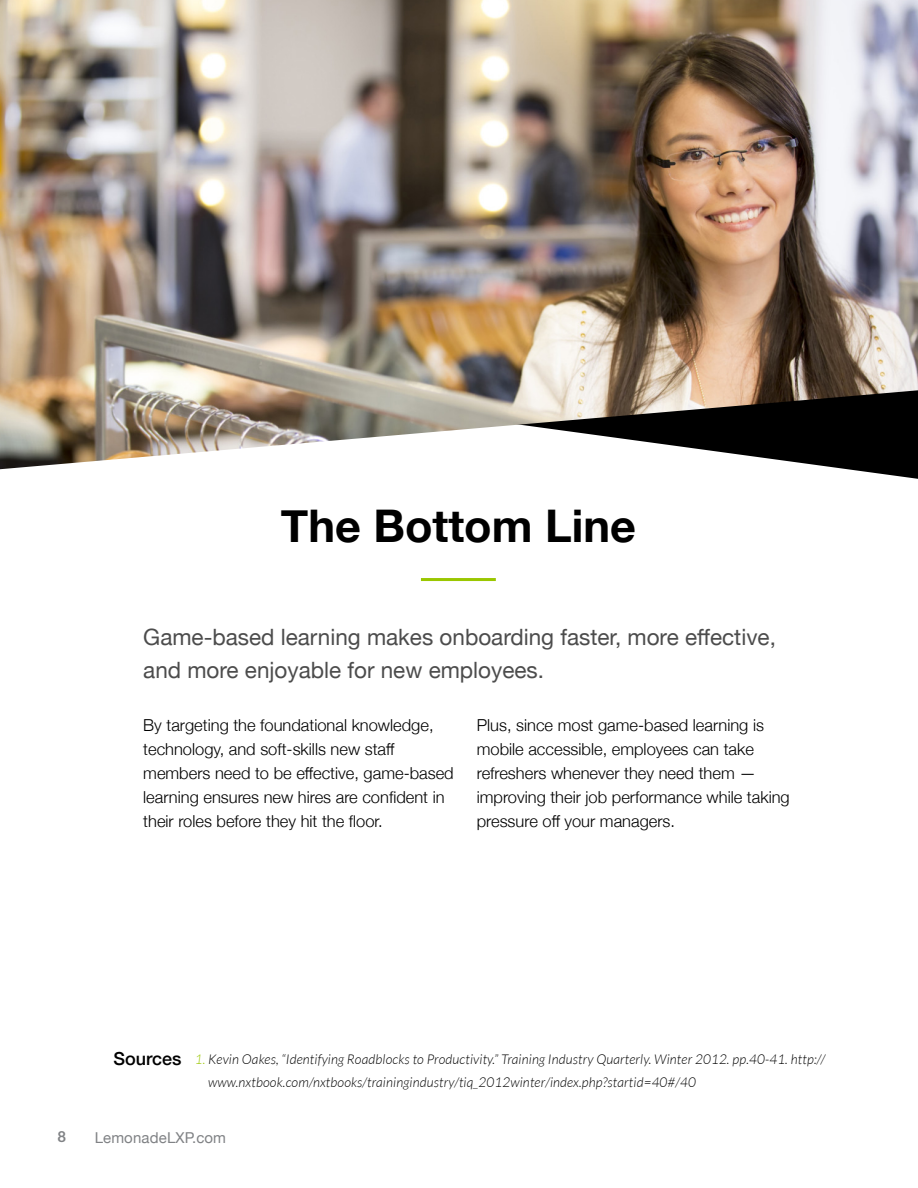
<style>
.page{position:relative;width:918px;height:1188px;background:#fff}
.page>*{position:absolute;margin:0;border:0;box-sizing:border-box;transform-origin:0 0}
.t1{font:700 45px "Helvetica Neue";color:#000}
.t2{font:22.5px/33px "Helvetica Neue";color:#4c4c4c}
.t3{font:500 18px "Helvetica Neue";color:#000}
.t4{font:300 16.5px/24px "Helvetica Neue";color:#000}
.t5{font:15px "Helvetica Neue";letter-spacing:.01em;color:#808285}
.t6{font:700 15px "Lato";color:#808285}
.t7{font:italic 300 13.5px/22.5px "Lato";letter-spacing:.01em;color:#000}
.s1{color:#9ac700}
</style>
<div class="page">
<svg style="left:846px;top:469px;width:72px;height:10px"></svg>
<img style="left:0;top:0;width:918px;height:469px">
<hr style="left:421px;top:578px;width:75px;height:3px;background:#9ac700">
<h1 class="t1" style="left:281px;top:491px;width:356px">The Bottom Line</h1>
<h2 class="t2" style="left:143px;top:622px;width:634px">Game-based learning makes onboarding faster, more effective, and more enjoyable for new employees.</h2>
<p class="t4" style="left:143px;top:712px;width:312px">By targeting the foundational knowledge, technology, and soft-skills new staff members need to be effective, game-based learning ensures new hires are confident in their roles before they hit the floor.</p>
<p class="t4" style="left:477px;top:712px;width:314px">Plus, since most game-based learning is mobile accessible, employees can take refreshers whenever they need them — improving their job performance while taking pressure off your managers.</p>
<p class="t3" style="left:113px;top:1044px;width:70px">Sources</p>
<p class="t7" style="left:208px;top:1049px;width:619px;text-indent:-14px"><span class="s1">1.</span> Kevin Oakes, “Identifying Roadblocks to Productivity.” Training Industry Quarterly. Winter 2012. pp.40-41. http:// www.nxtbook.com/nxtbooks/trainingindustry/tiq_2012winter/index.php?startid=40#/40</p>
<p class="t6" style="left:58px;top:1128px;width:10px">8</p>
<p class="t5" style="left:95px;top:1127px;width:133px">LemonadeLXP.com</p>
</div>
